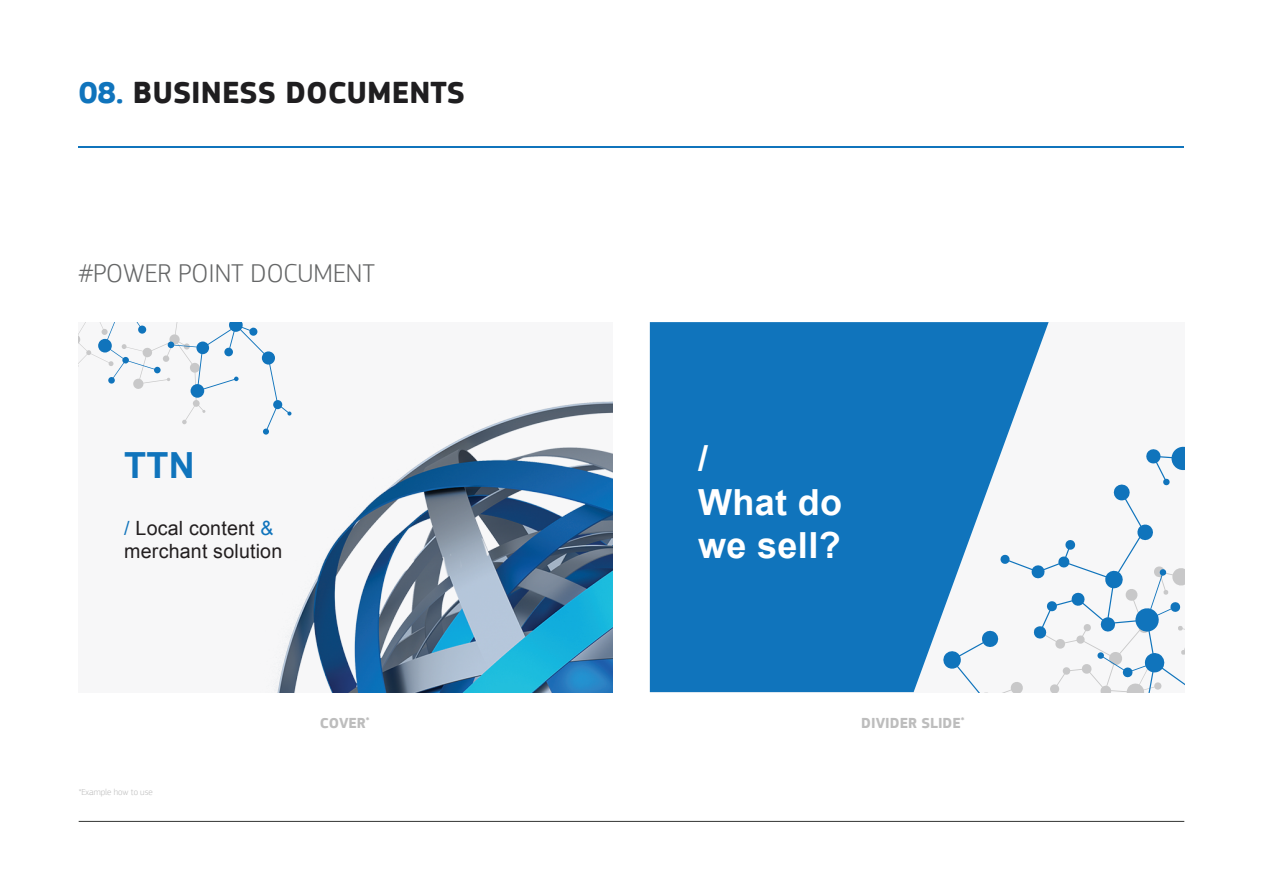
<style>
.page{position:relative;width:1263px;height:893px;background:#fff}
.page>*{position:absolute;margin:0;border:0;box-sizing:border-box;transform-origin:0 0}
.t1{font:700 36px/43.2px "Arial";letter-spacing:.01em;color:#fff}
.t2{font:700 36px "Arial";color:#1074bc}
.t3{font:700 31.5px "PF Square Sans Pro";color:#1f1e20}
.t4{font:300 27px "PF Square Sans Pro";color:#656667}
.t5{font:19.65px/23.5px "Arial";letter-spacing:.01em;color:#231f20}
.t6{font:700 15px "PF Square Sans Pro";color:#bdbdbd}
.t7{font:300 9px "PF Square Sans Pro";color:#bdbdbd}
.s1{color:#1074bc}
</style>
<div class="page">
<hr style="left:79px;top:821px;width:1105px;height:1px;background:#323332">
<hr style="left:79px;top:146px;width:1105px;height:2px;background:#1074bc">
<div style="left:78px;top:322px;width:535px;height:370px;background:#f7f7f8"></div>
<img style="left:277px;top:401px;width:336px;height:291px">
<svg style="left:78px;top:322px;width:213px;height:113px"></svg>
<div style="left:650px;top:322px;width:534px;height:370px;background:#f7f7f8"></div>
<svg style="left:1049px;top:446px;width:135px;height:246px"></svg>
<svg style="left:650px;top:322px;width:399px;height:370px;fill:#1074bc"></svg>
<h2 class="t3" style="left:79px;top:74px;width:388px"><span class="s1">08.</span> BUSINESS DOCUMENTS</h2>
<h3 class="t4" style="left:78px;top:258px;width:298px">#POWER POINT DOCUMENT</h3>
<h1 class="t2" style="left:124px;top:442px;width:72px">TTN</h1>
<p class="t5" style="left:124px;top:516px;width:160px"><span class="s1">/</span> Local content <span class="s1">&amp; </span>merchant solution</p>
<h1 class="t1" style="left:698px;top:438px;width:146px">/<br>What do we sell?</h1>
<p class="t7" style="left:79px;top:787px;width:76px">*Example how to use</p>
<p class="t6" style="left:320px;top:714px;width:51px">COVER<sup>*</sup></p>
<p class="t6" style="left:861px;top:714px;width:105px">DIVIDER SLIDE<sup>*</sup></p>
</div>
